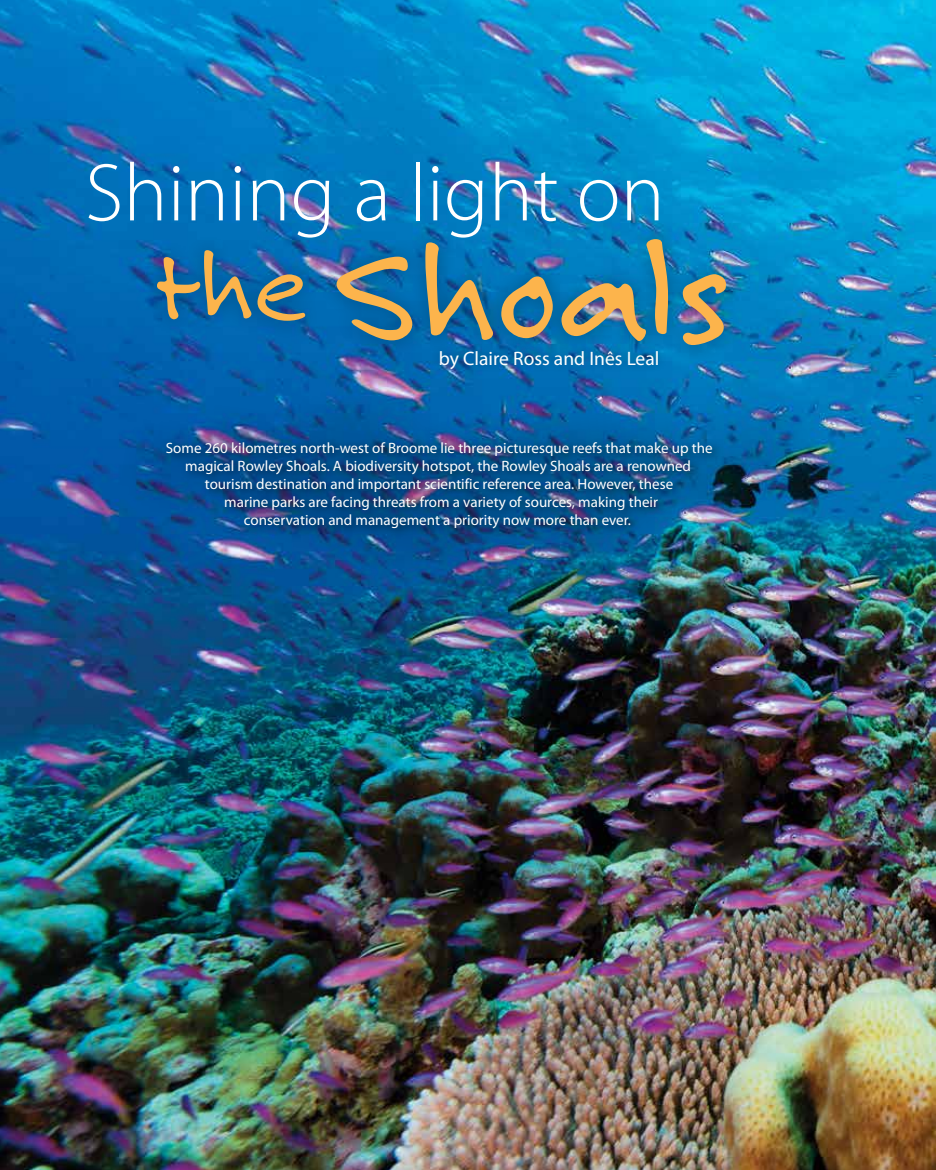
<style>
.page{position:relative;width:936px;height:1170px;background:#fff}
.page>*{position:absolute;margin:0;border:0;box-sizing:border-box;transform-origin:0 0}
.t1{font:150px "Felt Tip Roman";color:#fcb44c}
.t2{font:300 82.5px "Myriad Pro";color:#fff}
.t3{font:19.5px "Myriad Pro";color:#fff}
.t4{font:15px/18px "Myriad Pro";color:#fff;text-align:center}
.s1{font-size:105px}
</style>
<div class="page">
<img style="left:0;top:0;width:935px;height:1169px">
<img style="left:20px;top:244px;width:326px;height:404px">
<img style="left:346px;top:287px;width:583px;height:411px">
<div style="left:140px;top:221px;width:603px;height:142px;background:#000;opacity:.3"></div>
<div style="left:161px;top:436px;width:562px;height:103px;background:#000;opacity:.75"></div>
<div style="left:431px;top:342px;width:236px;height:35px;background:#000;opacity:.3"></div>
<h2 class="t2" style="left:85px;top:143px;width:581px">Shining a light on</h2>
<h1 class="t1" style="left:155px;top:195px;width:575px"><span class="s1">the</span> Shoals</h1>
<h3 class="t3" style="left:439px;top:346px;width:222px">by Claire Ross and Inês Leal</h3>
<p class="t4" style="left:166px;top:438px;width:548px">Some 260 kilometres north-west of Broome lie three picturesque reefs that make up the magical Rowley Shoals. A biodiversity hotspot, the Rowley Shoals are a renowned tourism destination and important scientific reference area. However, these<br>marine parks are facing threats from a variety of sources, making their<br>conservation and management a priority now more than ever.</p>
</div>
